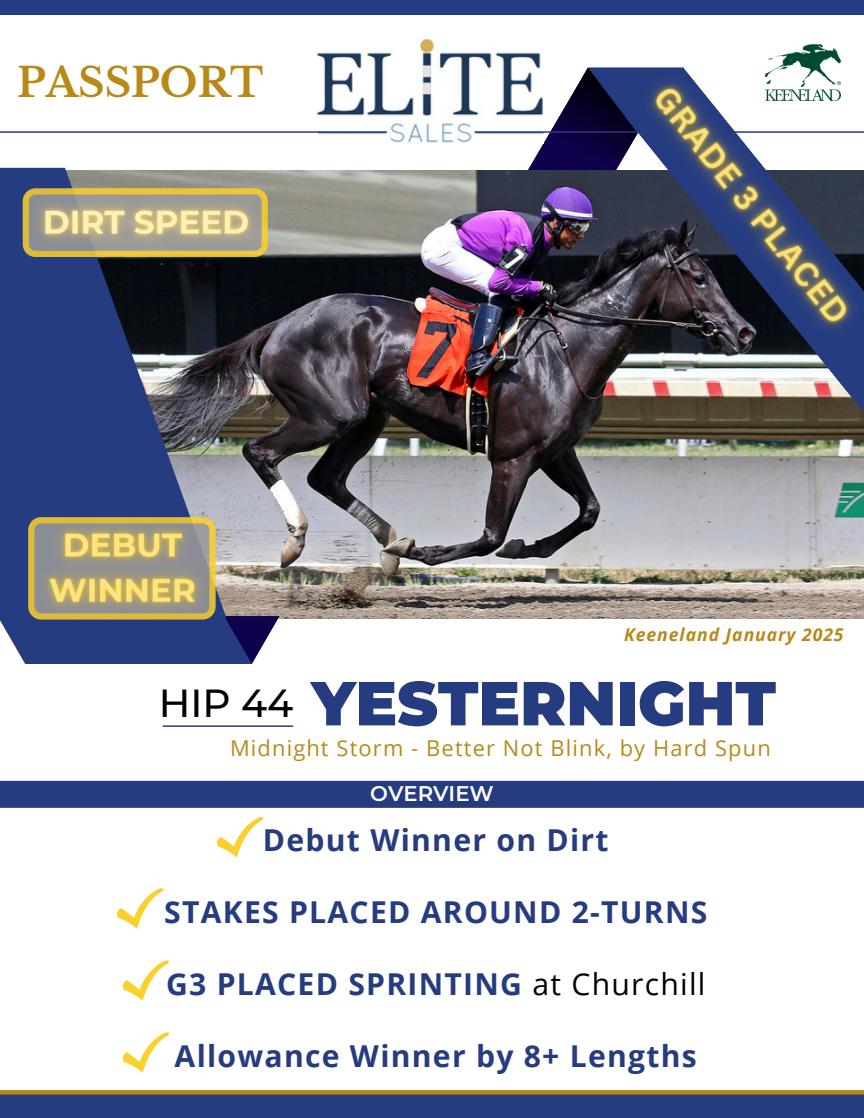
<style>
.page{position:relative;width:864px;height:1118px;background:#fff}
.page>*{position:absolute;margin:0;border:0;box-sizing:border-box;transform-origin:0 0}
.t1{font:900 62px "Montserrat";color:#263c80}
.t2{font:700 40px "Libre Baskerville";color:#b88917}
.t3{font:500 39px "Montserrat";color:#000}
.t4{font:700 30.2px "Open Sans";letter-spacing:.04em;color:#263c80}
.t5{font:21.8px "Open Sans";letter-spacing:.05em;color:#b88917}
.t6{font:600 21.2px "Montserrat";color:#fff}
.t7{font:italic 700 17.6px "Open Sans";letter-spacing:.05em;color:#b88917}
.s1{font-weight:400;color:#000}
</style>
<div class="page">
<img style="left:226px;top:170px;width:638px;height:448px">
<img style="left:624px;top:384px;width:240px;height:192px">
<svg style="left:550px;top:67px;width:43px;height:104px"></svg>
<svg style="left:0;top:168px;width:226px;height:349px;background:#31406d"></svg>
<img style="left:317px;top:39px;width:226px;height:104px">
<hr style="left:475px;top:131px;width:389px;height:2px;background:#263c80">
<div style="left:0;top:781px;width:864px;height:27px;background:#263c80"></div>
<div style="left:0;top:0;width:864px;height:15px;background:#263c80"></div>
<div style="left:0;top:1094px;width:864px;height:23px;background:#263c80"></div>
<hr style="left:0;top:131px;width:387px;height:2px;background:#263c80">
<hr style="left:0;top:1090px;width:864px;height:4px;background:#b88917">
<svg style="left:217px;top:817px;width:46px;height:40px"></svg>
<hr style="left:163px;top:725px;width:130px;height:2px;background:#263c80">
<svg style="left:0;top:517px;width:280px;height:147px;background:#6f7498"></svg>
<img style="left:593px;top:44px;width:271px;height:340px">
<img style="left:12px;top:491px;width:219px;height:155px">
<svg style="left:117px;top:888px;width:46px;height:40px"></svg>
<svg style="left:123px;top:960px;width:46px;height:40px"></svg>
<svg style="left:123px;top:1032px;width:46px;height:40px"></svg>
<img style="left:7px;top:168px;width:277px;height:109px">
<p class="t2" style="left:17px;top:58px;width:248px">PASSPORT</p>
<p class="t7" style="left:624px;top:622px;width:221px">Keeneland January 2025</p>
<p class="t3" style="left:159px;top:679px;width:136px">HIP 44</p>
<h2 class="t1" style="left:311px;top:665px;width:466px">YESTERNIGHT</h2>
<p class="t5" style="left:230px;top:732px;width:542px">Midnight Storm - Better Not Blink, by Hard Spun</p>
<p class="t6" style="left:370px;top:780px;width:125px">OVERVIEW</p>
<p class="t4" style="left:263px;top:819px;width:347px">Debut Winner on Dirt</p>
<p class="t4" style="left:164px;top:891px;width:545px">STAKES PLACED AROUND 2-TURNS</p>
<p class="t4" style="left:166px;top:963px;width:541px">G3 PLACED SPRINTING <span class="s1">at Churchill</span></p>
<p class="t4" style="left:175px;top:1035px;width:524px">Allowance Winner by 8+ Lengths</p>
</div>
